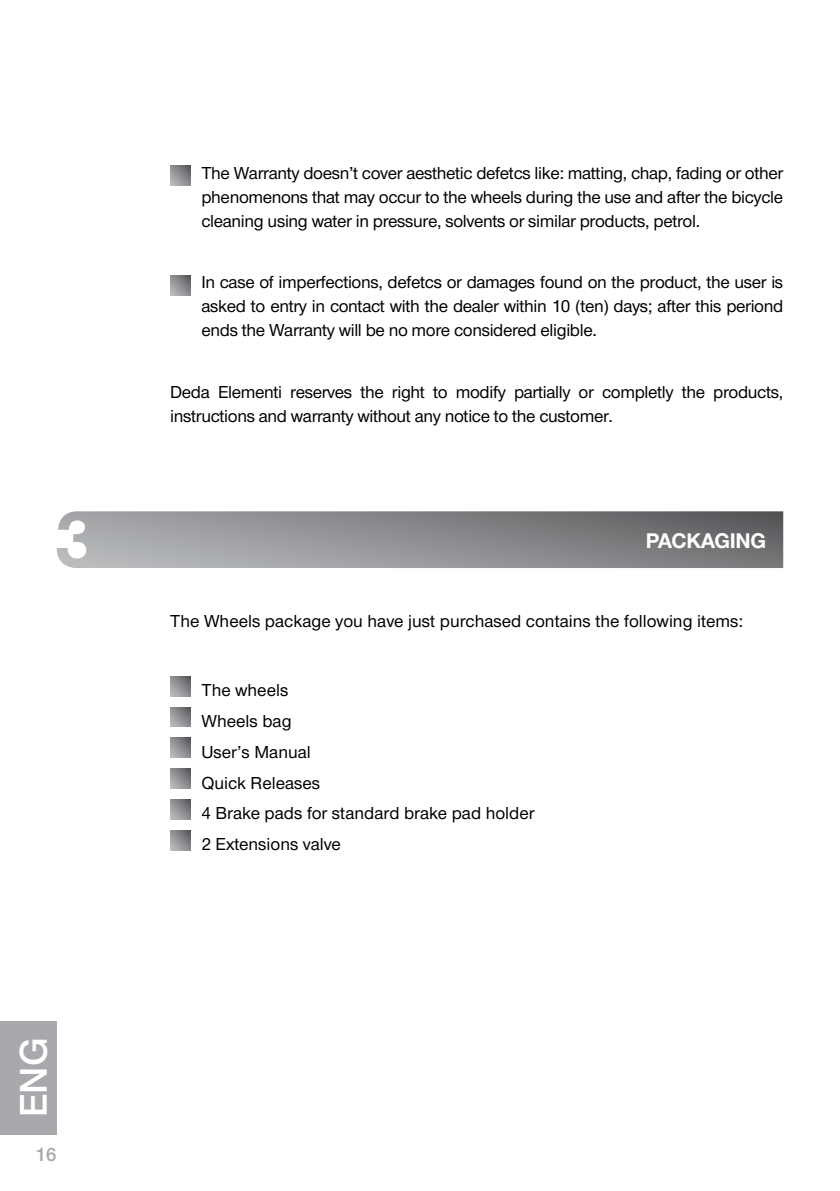
<style>
.page{position:relative;width:840px;height:1191px;background:#fff}
.page>*{position:absolute;margin:0;border:0;box-sizing:border-box;transform-origin:0 0}
.t1{font:40px "Nimbus San Nov Sem Bol";color:#fff}
.t2{font:700 22px "Nimbus San Nov";letter-spacing:-.025em;color:#fff}
.t3{font:20px "Nimbus San Nov Sem Bol";color:#a7a9ac}
.t4{font:500 18px/24px "Nimbus San Nov";letter-spacing:-.02em;color:#000;text-align:justify}
.t5{font:500 18px/30.8px "Nimbus San Nov";color:#000}
</style>
<div class="page">
<div style="left:0;top:1020px;width:57px;height:114px;background:#a7a9ac"></div>
<svg style="left:57px;top:511px;width:725px;height:57px;background:#8e9092"></svg>
<svg style="left:170px;top:676px;width:20px;height:20px"></svg>
<svg style="left:170px;top:707px;width:20px;height:20px"></svg>
<svg style="left:170px;top:738px;width:20px;height:19px"></svg>
<svg style="left:170px;top:768px;width:20px;height:20px"></svg>
<svg style="left:170px;top:799px;width:20px;height:20px"></svg>
<svg style="left:170px;top:830px;width:20px;height:20px"></svg>
<svg style="left:170px;top:166px;width:20px;height:20px"></svg>
<svg style="left:170px;top:275px;width:20px;height:20px"></svg>
<h1 class="t1" style="left:10px;top:1117px;width:81px;rotate:-90deg">eng</h1>
<p class="t3" style="left:35px;top:1142px;width:23px">16</p>
<p class="t4" style="left:201px;top:161px;width:583px">The Warranty doesn’t cover aesthetic defetcs like: matting, chap, fading or other phenomenons that may occur to the wheels during the use and after the bicycle cleaning using water in pressure, solvents or similar products, petrol.</p>
<p class="t4" style="left:201px;top:270px;width:583px">In case of imperfections, defetcs or damages found on the product, the user is asked to entry in contact with the dealer within 10 (ten) days; after this periond ends the Warranty will be no more considered eligible.</p>
<p class="t4" style="left:170px;top:380px;width:614px">Deda Elementi reserves the right to modify partially or completly the products, instructions and warranty without any notice to the customer.</p>
<p class="t2" style="left:645px;top:527px;width:122px">PACKAGIN G</p>
<p class="t5" style="left:170px;top:606px;width:574px">The Wheels package you have just purchased contains the following items:</p>
<p class="t5" style="left:201px;top:674px;width:334px">The wheels<br>Wheels bag<br>User’s Manual<br>Quick Releases<br>4 Brake pads for standard brake pad holder<br>2 Extensions valve</p>
</div>
